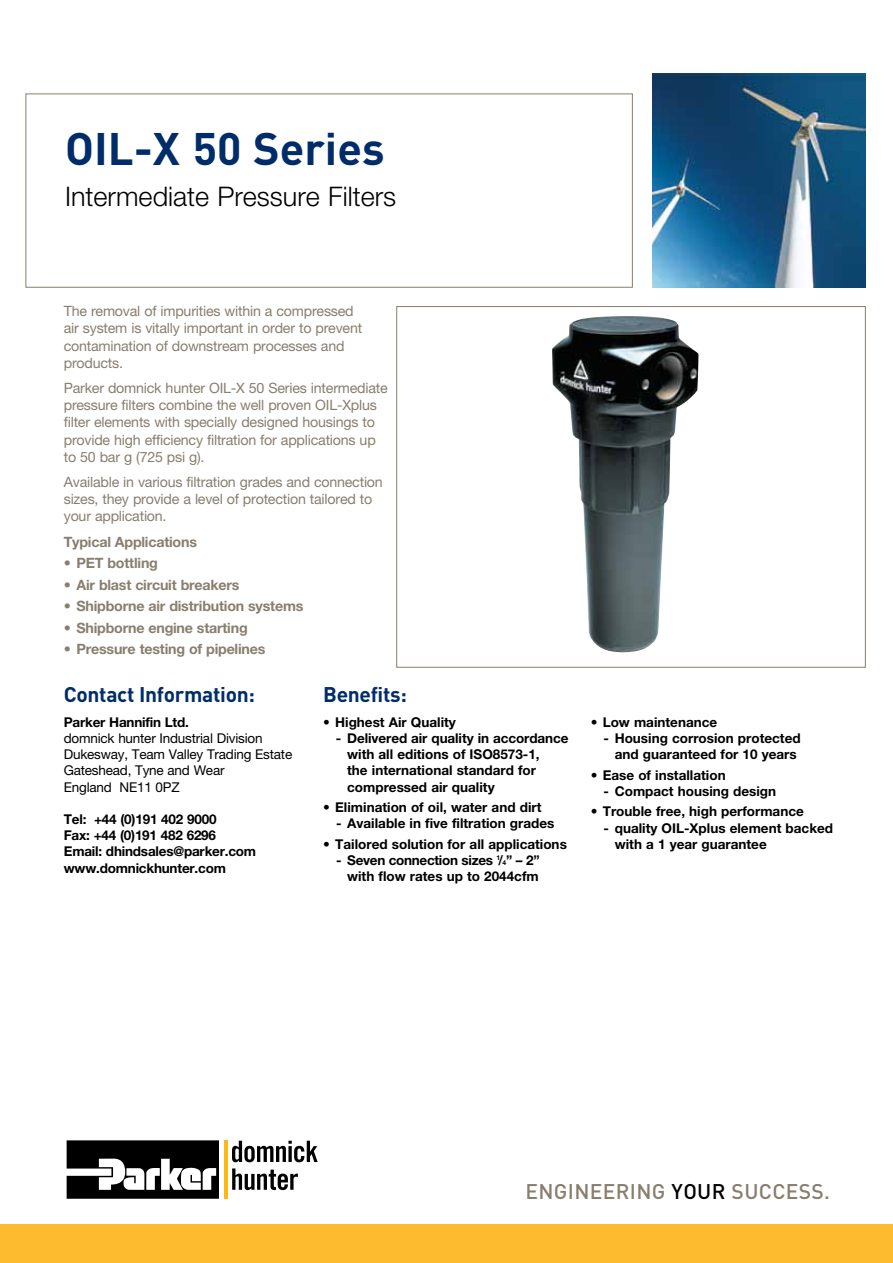
<style>
.page{position:relative;width:893px;height:1263px;background:#fff}
.page>*{position:absolute;margin:0;border:0;box-sizing:border-box;transform-origin:0 0}
.t1{font:700 45px "DIN";color:#002d6a}
.t2{font:300 27px "Helvetica Neue LT Std";color:#000}
.t3{font:700 21px "DIN";letter-spacing:-.015em;color:#002d6a}
.t4{font:500 21px "DIN";letter-spacing:.015em;color:#887e6e}
.t5{font:14.25px/17.1px "Helvetica Neue LT Std";letter-spacing:-.015em;color:#887e6e}
.t6{font:700 14.25px "Helvetica Neue LT Std";letter-spacing:-.015em;color:#887e6e}
.t7{font:700 13.5px/16.2px "Helvetica Neue LT Std";color:#000}
.t8{font:13.5px/16.2px "Helvetica Neue LT Std";letter-spacing:-.015em;color:#000}
.s1{font-size:6.75px}
.s2{color:#000}
</style>
<div class="page">
<img style="left:552px;top:316px;width:147px;height:337px">
<img style="left:652px;top:74px;width:214px;height:213px">
<div style="left:26px;top:94px;width:607px;height:194px;border:1px solid #887e6e"></div>
<svg style="left:232px;top:1141px;width:86px;height:21px"></svg>
<svg style="left:232px;top:1168px;width:66px;height:22px"></svg>
<svg style="left:67px;top:1140px;width:152px;height:59px"></svg>
<hr style="left:224px;top:1140px;width:3px;height:59px;background:#fdb813">
<div style="left:0;top:1225px;width:893px;height:38px;background:#fdbb30"></div>
<h1 class="t1" style="left:65px;top:119px;width:321px">OIL-X 50 Series</h1>
<h2 class="t2" style="left:65px;top:180px;width:333px">Intermediate Pressure Filters</h2>
<p class="t5" style="left:64px;top:303px;width:300px">The removal of impurities within a compressed air system is vitally important in order to prevent contamination of downstream processes and products.</p>
<p class="t5" style="left:64px;top:379px;width:325px">Parker domnick hunter OIL-X 50 Series intermediate pressure filters combine the well proven OIL-Xplus filter elements with specially designed housings to provide high efficiency filtration for applications up to 50 bar g (725 psi g).</p>
<p class="t5" style="left:64px;top:473px;width:321px">Available in various filtration grades and connection sizes, they provide a level of protection tailored to your application.</p>
<p class="t6" style="left:64px;top:533px;width:135px">Typical Applications</p>
<p class="t6" style="left:64px;top:554px;width:96px">• PET bottling</p>
<p class="t6" style="left:64px;top:576px;width:177px">• Air blast circuit breakers</p>
<p class="t6" style="left:64px;top:597px;width:241px">• Shipborne air distribution systems</p>
<p class="t6" style="left:64px;top:619px;width:185px">• Shipborne engine starting</p>
<p class="t6" style="left:64px;top:640px;width:203px">• Pressure testing of pipelines</p>
<h3 class="t3" style="left:64px;top:681px;width:193px">Contact Information:</h3>
<p class="t7" style="left:64px;top:714px;width:127px">Parker Hannifin Ltd.</p>
<p class="t8" style="left:64px;top:730px;width:230px">domnick hunter Industrial Division<br>Dukesway, Team Valley Trading Estate<br>Gateshead, Tyne and Wear<br>England NE11 0PZ</p>
<p class="t7" style="left:64px;top:811px;width:194px">Tel: +44 (0)191 402 9000<br>Fax: +44 (0)191 482 6296<br>Email: dhindsales@parker.com www.domnickhunter.com</p>
<h3 class="t3" style="left:323px;top:681px;width:85px">Benefits:</h3>
<p class="t7" style="left:323px;top:714px;width:134px">• Highest Air Quality</p>
<p class="t7" style="left:347px;top:730px;width:223px;text-indent:-11px">- Delivered air quality in accordance with all editions of ISO8573-1,<br>the international standard for compressed air quality</p>
<p class="t7" style="left:323px;top:799px;width:220px">• Elimination of oil, water and dirt</p>
<p class="t7" style="left:336px;top:815px;width:220px">- Available in five filtration grades</p>
<p class="t7" style="left:323px;top:835px;width:245px">• Tailored solution for all applications</p>
<p class="t7" style="left:336px;top:852px;width:205px;text-align:right">- Seven connection sizes <sup>1</sup>/<span class="s1">4</span>” – 2” with flow rates up to 2044cfm</p>
<p class="t7" style="left:591px;top:714px;width:128px">• Low maintenance</p>
<p class="t7" style="left:603px;top:730px;width:199px;text-align:center">- Housing corrosion protected and guaranteed for 10 years</p>
<p class="t7" style="left:591px;top:766px;width:136px">• Ease of installation</p>
<p class="t7" style="left:603px;top:783px;width:174px">- Compact housing design</p>
<p class="t7" style="left:591px;top:803px;width:215px">• Trouble free, high performance</p>
<p class="t7" style="left:615px;top:819px;width:220px;text-indent:-11px">- quality OIL-Xplus element backed with a 1 year guarantee</p>
<h3 class="t4" style="left:525px;top:1178px;width:306px">ENGINEERING <span class="s2">YOUR</span> SUCCESS.</h3>
</div>
